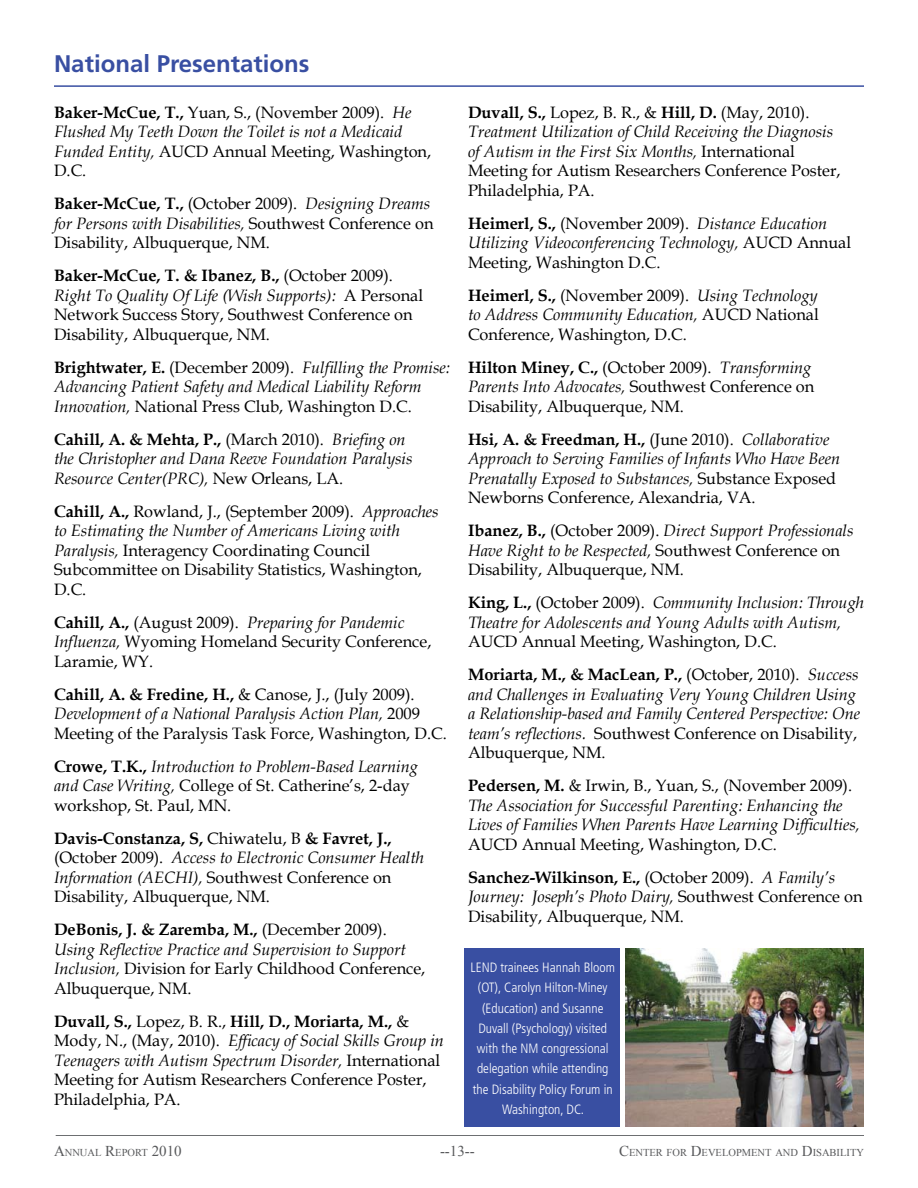
<style>
.page{position:relative;width:918px;height:1188px;background:#fff}
.page>*{position:absolute;margin:0;border:0;box-sizing:border-box;transform-origin:0 0}
.t1{font:700 24px "Frutiger";color:#394fa2}
.t2{font:16.5px/19.5px "Book Antiqua";color:#000}
.t3{font:italic 16.5px/19.5px "Book Antiqua";color:#000}
.t4{font:15px "Times New Roman";color:#58595b}
.t5{font:300 condensed 13.5px/20.2px "Frutiger";color:#fff;text-align:center}
.t6{font:10.5px "Times New Roman";color:#58595b}
.s1{font-weight:700}
.s2{font-style:italic}
.s3{font-weight:700;font-style:normal}
.s4{font-style:normal}
.s5{font-size:15px}
</style>
<div class="page">
<div style="left:464px;top:948px;width:156px;height:179px;background:#394fa2"></div>
<hr style="left:56px;top:1135px;width:808px;height:1px;background:#6d6f71">
<hr style="left:54px;top:85px;width:810px;height:2px;background:#394fa2">
<img style="left:626px;top:948px;width:238px;height:178px">
<h1 class="t1" style="left:54px;top:50px;width:257px">National Presentations</h1>
<p class="t2" style="left:54px;top:102px;width:379px"><span class="s1">Baker-McCue, T.,</span> Yuan, S., (November 2009). <span class="s2">He Flushed My Teeth Down the Toilet is not a Medicaid Funded Entity,</span> AUCD Annual Meeting, Washington, D.C.</p>
<p class="t2" style="left:54px;top:194px;width:381px"><span class="s1">Baker-McCue, T.,</span> (October 2009). <span class="s2">Designing Dreams for Persons with Disabilities,</span> Southwest Conference on<br>Disability, Albuquerque, NM.</p>
<p class="t2" style="left:54px;top:266px;width:371px"><span class="s1">Baker-McCue, T. &amp; Ibanez, B.,</span> (October 2009).<br><span class="s2">Right To Quality Of Life (Wish Supports):</span> A Personal Network Success Story, Southwest Conference on Disability, Albuquerque, NM.</p>
<p class="t3" style="left:54px;top:357px;width:397px"><span class="s3">Brightwater, E.</span> <span class="s4">(December 2009).</span> Fulfilling the Promise:<br>Advancing Patient Safety and Medical Liability Reform<br>Innovation, <span class="s4">National Press Club, Washington D.C.</span></p>
<p class="t3" style="left:54px;top:429px;width:360px"><span class="s3">Cahill, A. &amp; Mehta, P.,</span> <span class="s4">(March 2010).</span> Briefing on the Christopher and Dana Reeve Foundation Paralysis<br>Resource Center(PRC), <span class="s4">New Orleans, LA.</span></p>
<p class="t2" style="left:54px;top:501px;width:386px"><span class="s1">Cahill, A.,</span> Rowland, J., (September 2009). <span class="s2">Approaches to Estimating the Number of Americans Living with Paralysis,</span> Interagency Coordinating Council Subcommittee on Disability Statistics, Washington, D.C.</p>
<p class="t2" style="left:54px;top:612px;width:379px"><span class="s1">Cahill, A.,</span> (August 2009). <span class="s2">Preparing for Pandemic<br>Influenza,</span> Wyoming Homeland Security Conference,<br>Laramie, WY.</p>
<p class="t2" style="left:54px;top:684px;width:394px"><span class="s1">Cahill, A. &amp; Fredine, H.,</span> &amp; Canose, J., (July 2009).<br><span class="s2">Development of a National Paralysis Action Plan,</span> 2009<br>Meeting of the Paralysis Task Force, Washington, D.C.</p>
<p class="t3" style="left:54px;top:756px;width:366px"><span class="s3">Crowe, T.K.,</span> Introduction to Problem-Based Learning and Case Writing, <span class="s4">College of St. Catherine’s, 2-day workshop, St. Paul, MN.</span></p>
<p class="t2" style="left:54px;top:828px;width:372px"><span class="s1">Davis-Constanza, S,</span> Chiwatelu, B <span class="s1">&amp; Favret, J., </span>(October 2009). <span class="s2">Access to Electronic Consumer Health Information (AECHI),</span> Southwest Conference on Disability, Albuquerque, NM.</p>
<p class="t2" style="left:54px;top:920px;width:373px"><span class="s1">DeBonis, J. &amp; Zaremba, M.,</span> (December 2009).<br><span class="s2">Using Reflective Practice and Supervision to Support Inclusion,</span> Division for Early Childhood Conference, Albuquerque, NM.</p>
<p class="t2" style="left:54px;top:1011px;width:392px"><span class="s1">Duvall, S.,</span> Lopez, B. R., <span class="s1">Hill, D., Moriarta, M.,</span> &amp; Mody, N., (May, 2010). <span class="s2">Efficacy of Social Skills Group in Teenagers with Autism Spectrum Disorder,</span> International Meeting for Autism Researchers Conference Poster, Philadelphia, PA.</p>
<p class="t2" style="left:468px;top:102px;width:374px"><span class="s1">Duvall, S.,</span> Lopez, B. R., &amp; <span class="s1">Hill, D.</span> (May, 2010).<br><span class="s2">Treatment Utilization of Child Receiving the Diagnosis of Autism in the First Six Months,</span> International Meeting for Autism Researchers Conference Poster, Philadelphia, PA.</p>
<p class="t3" style="left:468px;top:213px;width:385px"><span class="s3">Heimerl, S.,</span> <span class="s4">(November 2009).</span> Distance Education<br>Utilizing Videoconferencing Technology, <span class="s4">AUCD Annual<br>Meeting, Washington D.C.</span></p>
<p class="t2" style="left:468px;top:285px;width:352px;text-align:justify"><span class="s1">Heimerl, S.,</span> (November 2009). <span class="s2">Using Technology to Address Community Education,</span> AUCD National Conference, Washington, D.C.</p>
<p class="t2" style="left:468px;top:357px;width:348px"><span class="s1">Hilton Miney, C.,</span> (October 2009). <span class="s2">Transforming<br>Parents Into Advocates,</span> Southwest Conference on<br>Disability, Albuquerque, NM.</p>
<p class="t3" style="left:468px;top:429px;width:374px"><span class="s3">Hsi, A. &amp; Freedman, H.,</span> <span class="s4">(June 2010).</span> Collaborative Approach to Serving Families of Infants Who Have Been Prenatally Exposed to Substances, <span class="s4">Substance Exposed Newborns Conference, Alexandria, VA.</span></p>
<p class="t2" style="left:468px;top:521px;width:387px"><span class="s1">Ibanez, B.,</span> (October 2009). <span class="s2">Direct Support Professionals<br>Have Right to be Respected,</span> Southwest Conference on<br>Disability, Albuquerque, NM.</p>
<p class="t3" style="left:468px;top:593px;width:398px"><span class="s3">King, L.,</span> <span class="s4">(October 2009).</span> Community Inclusion: Through<br>Theatre for Adolescents and Young Adults with Autism,</p>
<p class="t2" style="left:468px;top:625px;width:392px;line-height:33px">AUCD Annual Meeting, Washington, D.C.<br><span class="s1">Moriarta, M., &amp; MacLean, P.,</span> (October, 2010). <span class="s2">Success</span></p>
<p class="t3" style="left:468px;top:684px;width:394px">and Challenges in Evaluating Very Young Children Using a Relationship-based and Family Centered Perspective: One team’s reflections. <span class="s4">Southwest Conference on Disability, Albuquerque, NM.</span></p>
<p class="t3" style="left:468px;top:776px;width:393px"><span class="s3">Pedersen, M.</span> <span class="s4">&amp; Irwin, B., Yuan, S., (November 2009).<br></span>The Association for Successful Parenting: Enhancing the<br>Lives of Families When Parents Have Learning Difficulties,</p>
<p class="t2" style="left:468px;top:828px;width:369px;line-height:33px">AUCD Annual Meeting, Washington, D.C.<br><span class="s1">Sanchez-Wilkinson, E.,</span> (October 2009). <span class="s2">A Family’s</span></p>
<p class="t2" style="left:468px;top:887px;width:396px"><span class="s2">Journey: Joseph’s Photo Dairy,</span> Southwest Conference on<br>Disability, Albuquerque, NM.</p>
<p class="t5" style="left:471px;top:958px;width:146px">LEND trainees Hannah Bloom (OT), Carolyn Hilton-Miney (Education) and Susanne<br>Duvall (Psychology) visited with the NM congressional delegation while attending the Disability Policy Forum in<br>Washington, DC.</p>
<p class="t6" style="left:54px;top:1146px;width:129px"><span class="s5">A</span>NNUAL <span class="s5">R</span>EPORT <span class="s5">2010</span></p>
<p class="t4" style="left:440px;top:1141px;width:36px">--13--</p>
<p class="t6" style="left:619px;top:1146px;width:246px"><span class="s5">C</span>ENTER FOR <span class="s5">D</span>EVELOPMENT AND <span class="s5">D</span>ISABILITY</p>
</div>
